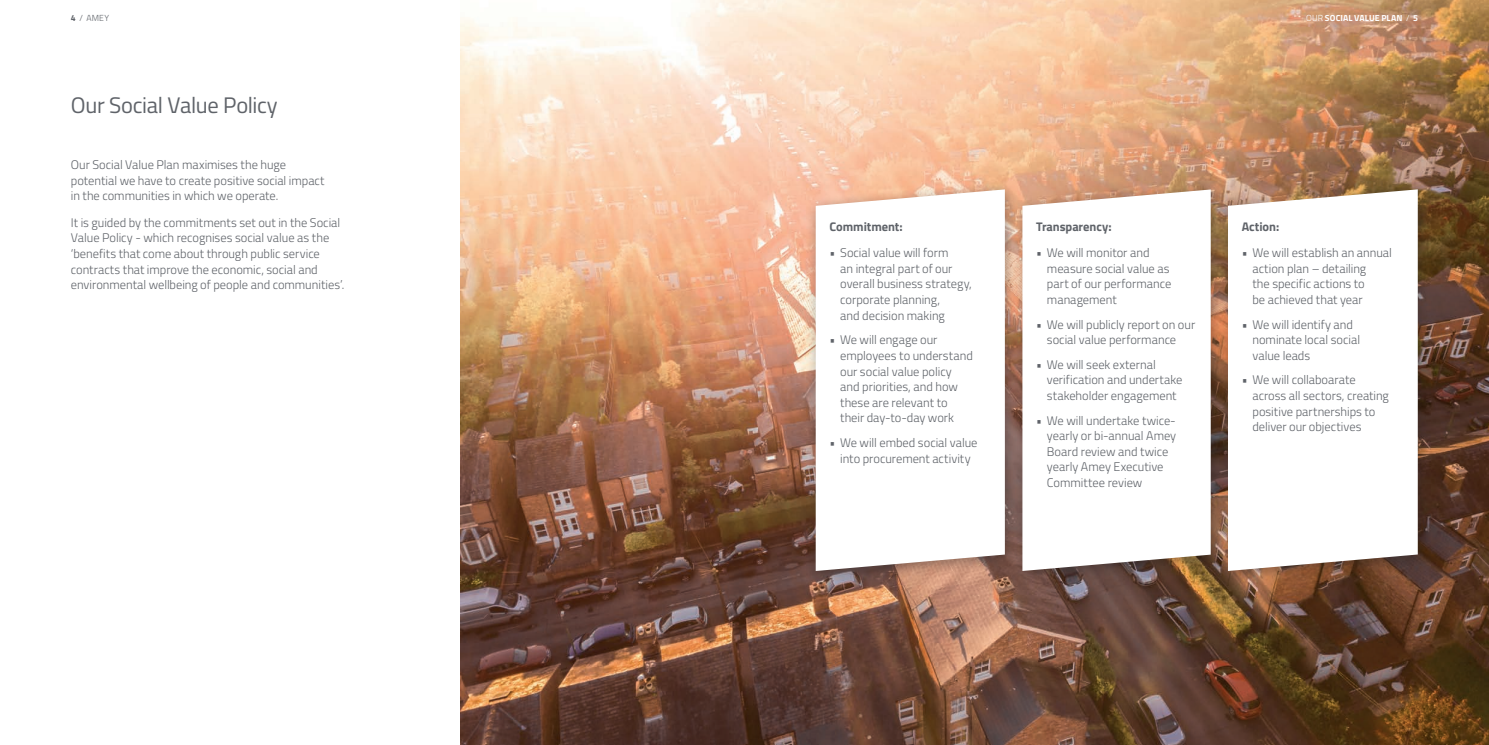
<style>
.page{position:relative;width:1489px;height:745px;background:#fff}
.page>*{position:absolute;margin:0;border:0;box-sizing:border-box;transform-origin:0 0}
.t1{font:22.5px "Titillium";letter-spacing:-.015em;color:#5f6369}
.t2{font:300 12.5px/15.6px "Titillium";letter-spacing:-.005em;color:#5f6369}
.t3{font:700 12.5px "Titillium";letter-spacing:-.005em;color:#5f6369}
.t4{font:700 8.75px "Titillium";letter-spacing:.01em;color:#fff}
.t5{font:300 8.75px "Titillium";color:#5f6369}
.s1{font-weight:700}
.s2{font-weight:300}
</style>
<div class="page">
<img style="left:461px;top:0;width:1027px;height:744px">
<div style="left:805px;top:181px;width:213px;height:404px;background:#231f20;opacity:.4"></div>
<svg style="left:815px;top:189px;width:189px;height:381px"></svg>
<div style="left:1012px;top:181px;width:212px;height:403px;background:#231f20;opacity:.4"></div>
<svg style="left:1022px;top:189px;width:188px;height:381px"></svg>
<div style="left:1217px;top:181px;width:213px;height:404px;background:#231f20;opacity:.4"></div>
<svg style="left:1227px;top:189px;width:190px;height:381px"></svg>
<p class="t5" style="left:71px;top:11px;width:40px"><span class="s1">4</span> / AMEY</p>
<p class="t4" style="left:1306px;top:11px;width:113px"><span class="s2">OUR</span> SOCIAL VALUE PLAN <span class="s2">/</span> 5</p>
<h1 class="t1" style="left:71px;top:88px;width:208px">Our Social Value Policy</h1>
<p class="t2" style="left:71px;top:156px;width:255px">Our Social Value Plan maximises the huge potential we have to create positive social impact in the communities in which we operate.</p>
<p class="t2" style="left:71px;top:214px;width:275px">It is guided by the commitments set out in the Social Value Policy - which recognises social value as the ‘benefits that come about through public service contracts that improve the economic, social and environmental wellbeing of people and communities’.</p>
<p class="t3" style="left:829px;top:217px;width:75px">Commitment:</p>
<p class="t2" style="left:840px;top:244px;width:133px;text-indent:-11px">• Social value will form<br>an integral part of our overall business strategy, corporate planning,<br>and decision making</p>
<p class="t2" style="left:840px;top:331px;width:134px;text-indent:-11px">• We will engage our employees to understand our social value policy and priorities, and how these are relevant to their day-to-day work</p>
<p class="t2" style="left:829px;top:434px;width:149px;text-align:center">• We will embed social value into procurement activity</p>
<p class="t3" style="left:1036px;top:217px;width:77px">Transparency:</p>
<p class="t2" style="left:1046px;top:244px;width:126px;text-indent:-11px">• We will monitor and measure social value as part of our performance management</p>
<p class="t2" style="left:1046px;top:315px;width:150px;text-indent:-11px">• We will publicly report on our social value performance</p>
<p class="t2" style="left:1046px;top:356px;width:137px;text-indent:-11px">• We will seek external verification and undertake stakeholder engagement</p>
<p class="t2" style="left:1046px;top:411px;width:131px;text-indent:-11px">• We will undertake twice&shy;yearly or bi-annual Amey<br>Board review and twice yearly Amey Executive<br>Committee review</p>
<p class="t3" style="left:1241px;top:217px;width:39px">Action:</p>
<p class="t2" style="left:1252px;top:244px;width:141px;text-indent:-11px">• We will establish an annual action plan – detailing<br>the specific actions to<br>be achieved that year</p>
<p class="t2" style="left:1252px;top:315px;width:109px;text-indent:-11px">• We will identify and nominate local social value leads</p>
<p class="t2" style="left:1252px;top:371px;width:138px;text-indent:-11px">• We will collaboarate across all sectors, creating positive partnerships to deliver our objectives</p>
</div>
